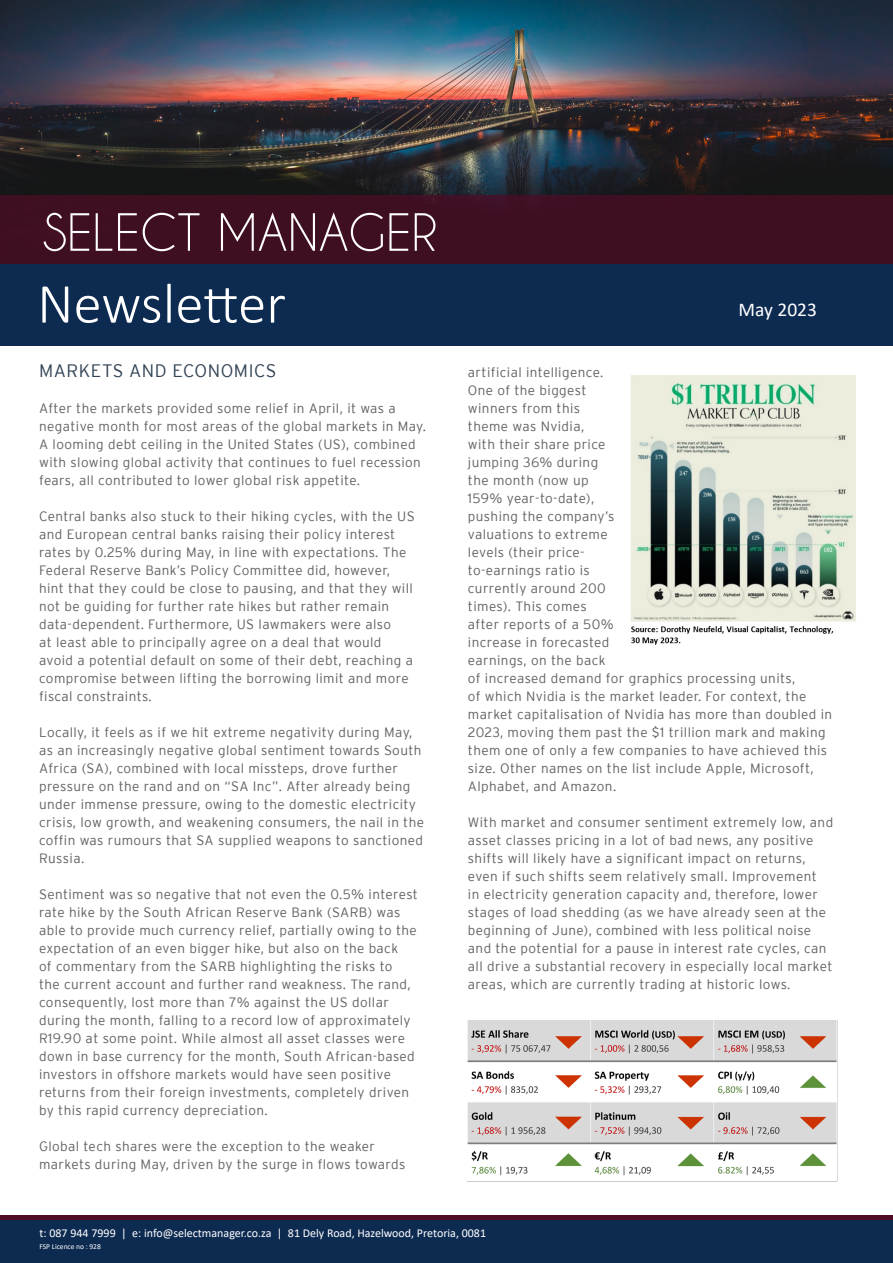
<style>
.page{position:relative;width:893px;height:1263px;background:#fff}
.page>*{position:absolute;margin:0;border:0;box-sizing:border-box;transform-origin:0 0}
.t1{font:300 57px "Calibri";color:#fff}
.t2{font:19.5px "Calibri";color:#fff}
.t3{font:300 18px "Interstate";letter-spacing:.03em;color:#324355}
.t4{font:300 13.5px/18px "Interstate";letter-spacing:.03em;color:#626161}
.t5{font:12px "Calibri";color:#fff}
.t6{font:7.5px "Calibri";color:#fff}
</style>
<div class="page">
<img style="left:0;top:0;width:893px;height:196px">
<div style="left:0;top:196px;width:893px;height:81px;background:#3e0e21"></div>
<div style="left:0;top:264px;width:893px;height:81px;background:#0d2b51"></div>
<svg style="left:44px;top:213px;width:45px;height:38px"></svg>
<svg style="left:96px;top:213px;width:16px;height:38px"></svg>
<svg style="left:118px;top:213px;width:19px;height:38px"></svg>
<svg style="left:143px;top:213px;width:56px;height:38px"></svg>
<svg style="left:221px;top:212px;width:162px;height:39px"></svg>
<svg style="left:389px;top:213px;width:19px;height:38px"></svg>
<svg style="left:415px;top:213px;width:20px;height:38px"></svg>
<div style="left:0;top:1220px;width:893px;height:42px;background:#0d2b51"></div>
<hr style="left:0;top:1216px;width:893px;height:4px;background:#510b27">
<img style="left:468px;top:1020px;width:370px;height:161px">
<img style="left:630px;top:375px;width:226px;height:270px">
<p class="t1" style="left:37px;top:268px;width:250px">Newsletter</p>
<p class="t3" style="left:39px;top:361px;width:239px">MARKETS AND ECONOMICS</p>
<p class="t4" style="left:39px;top:399px;width:388px">After the markets provided some relief in April, it was a negative month for most areas of the global markets in May.<br>A looming debt ceiling in the United States (US), combined with slowing global activity that continues to fuel recession fears, all contributed to lower global risk appetite.</p>
<p class="t4" style="left:39px;top:507px;width:377px">Central banks also stuck to their hiking cycles, with the US and European central banks raising their policy interest rates by 0.25% during May, in line with expectations. The Federal Reserve Bank’s Policy Committee did, however, hint that they could be close to pausing, and that they will not be guiding for further rate hikes but rather remain data-dependent. Furthermore, US lawmakers were also<br>at least able to principally agree on a deal that would avoid a potential default on some of their debt, reaching a compromise between lifting the borrowing limit and more fiscal constraints.</p>
<p class="t4" style="left:39px;top:723px;width:386px">Locally, it feels as if we hit extreme negativity during May, as an increasingly negative global sentiment towards South Africa (SA), combined with local missteps, drove further pressure on the rand and on “SA Inc”. After already being under immense pressure, owing to the domestic electricity crisis, low growth, and weakening consumers, the nail in the coffin was rumours that SA supplied weapons to sanctioned Russia.</p>
<p class="t4" style="left:39px;top:885px;width:380px">Sentiment was so negative that not even the 0.5% interest rate hike by the South African Reserve Bank (SARB) was able to provide much currency relief, partially owing to the expectation of an even bigger hike, but also on the back<br>of commentary from the SARB highlighting the risks to<br>the current account and further rand weakness. The rand, consequently, lost more than 7% against the US dollar during the month, falling to a record low of approximately R19.90 at some point. While almost all asset classes were down in base currency for the month, South African-based investors in offshore markets would have seen positive returns from their foreign investments, completely driven by this rapid currency depreciation.</p>
<p class="t4" style="left:39px;top:1137px;width:368px">Global tech shares were the exception to the weaker markets during May, driven by the surge in flows towards</p>
<p class="t2" style="left:739px;top:296px;width:80px">May 2023</p>
<p class="t4" style="left:468px;top:363px;width:366px">artificial intelligence.<br>One of the biggest<br>winners from this<br>theme was Nvidia,<br>with their share price<br>jumping 36% during<br>the month (now up<br>159% year-to-date),<br>pushing the company’s<br>valuations to extreme<br>levels (their price-<br>to-earnings ratio is<br>currently around 200<br>times). This comes<br>after reports of a 50%<br>increase in forecasted<br>earnings, on the back<br>of increased demand for graphics processing units,<br>of which Nvidia is the market leader. For context, the market capitalisation of Nvidia has more than doubled in<br>2023, moving them past the $1 trillion mark and making them one of only a few companies to have achieved this size. Other names on the list include Apple, Microsoft,<br>Alphabet, and Amazon.</p>
<p class="t4" style="left:468px;top:813px;width:367px">With market and consumer sentiment extremely low, and asset classes pricing in a lot of bad news, any positive shifts will likely have a significant impact on returns, even if such shifts seem relatively small. Improvement<br>in electricity generation capacity and, therefore, lower stages of load shedding (as we have already seen at the beginning of June), combined with less political noise and the potential for a pause in interest rate cycles, can all drive a substantial recovery in especially local market areas, which are currently trading at historic lows.</p>
<p class="t5" style="left:40px;top:1225px;width:448px">t: 087 944 7999 | e: info@selectmanager.co.za | 81 Dely Road, Hazelwood, Pretoria, 0081</p>
<p class="t6" style="left:40px;top:1241px;width:63px">FSP Licence no : 928</p>
</div>
